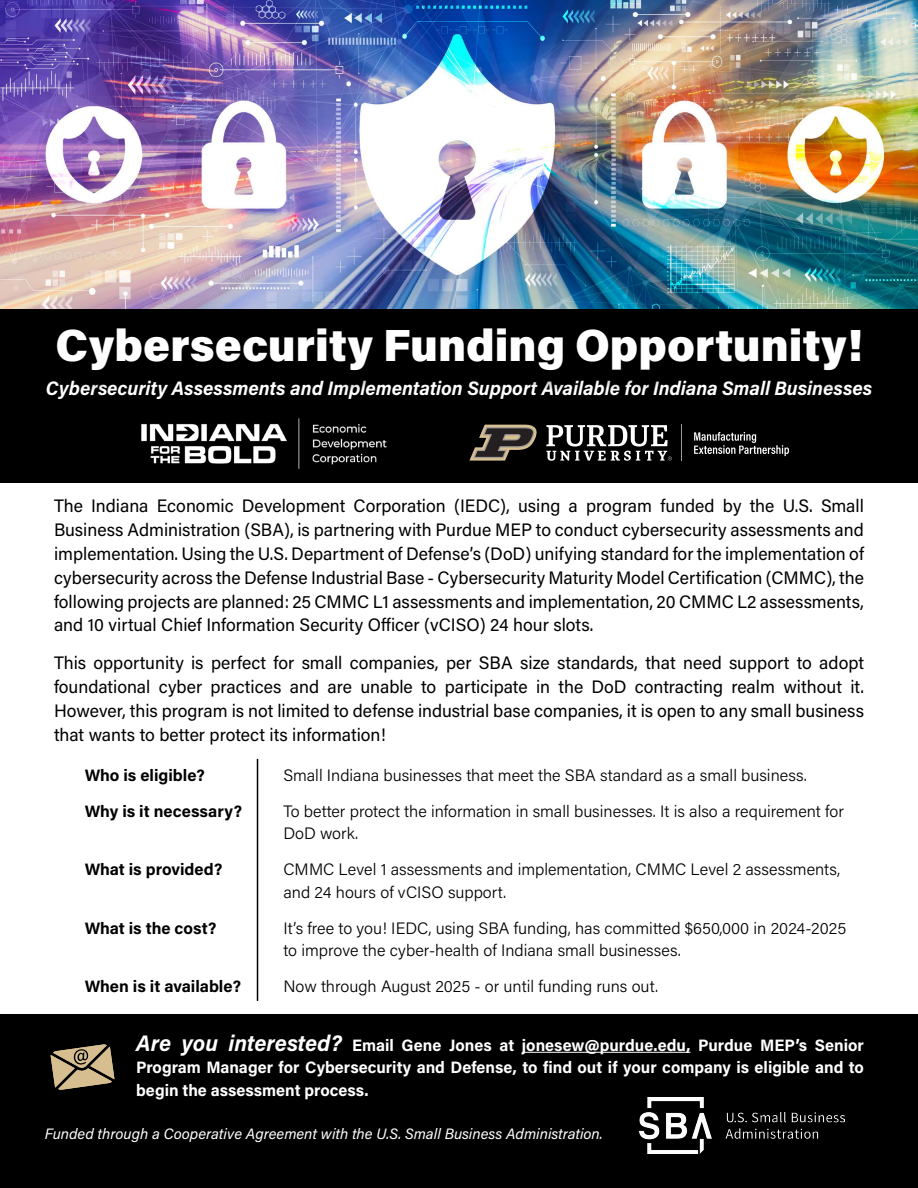
<style>
.page{position:relative;width:918px;height:1188px;background:#fff}
.page>*{position:absolute;margin:0;border:0;box-sizing:border-box;transform-origin:0 0}
.t1{font:900 45px "Acumin Pro";color:#fff}
.t2{font:italic 700 19.5px "Acumin Pro";color:#fff}
.t3{font:18px/24px "Acumin Pro";color:#000;text-align:justify}
.t4{font:300 16.5px/36px "Acumin Pro";color:#000}
.t5{font:700 16.5px/22.5px "Acumin Pro";color:#fff;text-align:justify}
.t6{font:700 16.5px/36px "Acumin Pro";color:#000}
.t7{font:italic 15px "Acumin Pro";color:#fff}
.s1{font-style:italic;font-size:22.5px}
</style>
<div class="page">
<div style="left:0;top:1089px;width:918px;height:99px;background:#000"></div>
<img style="left:0;top:0;width:918px;height:309px">
<div style="left:0;top:1014px;width:918px;height:95px;background:#000"></div>
<hr style="left:522px;top:1052px;width:168px;height:1px;background:#fff">
<hr style="left:257px;top:759px;width:1px;height:242px;background:#000">
<svg style="left:51px;top:1044px;width:63px;height:46px"></svg>
<div style="left:0;top:309px;width:918px;height:173px;background:#000"></div>
<div style="left:37px;top:308px;width:844px;height:83px;background:#000"></div>
<svg style="left:694px;top:432px;width:95px;height:24px"></svg>
<svg style="left:469px;top:425px;width:68px;height:36px"></svg>
<hr style="left:681px;top:425px;width:1px;height:36px;background:#a19c96">
<svg style="left:546px;top:425px;width:126px;height:36px"></svg>
<img style="left:141px;top:418px;width:246px;height:51px">
<img style="left:640px;top:1097px;width:204px;height:57px">
<h1 class="t1" style="left:55px;top:313px;width:809px">Cybersecurity Funding Opportunity!</h1>
<p class="t2" style="left:46px;top:374px;width:828px">Cybersecurity Assessments and Implementation Support Available for Indiana Small Businesses</p>
<p class="t3" style="left:54px;top:493px;width:812px">The Indiana Economic Development Corporation (IEDC), using a program funded by the U.S. Small Business Administration (SBA), is partnering with Purdue MEP to conduct cybersecurity assessments and implementation. Using the U.S. Department of Defense’s (DoD) unifying standard for the implementation of cybersecurity across the Defense Industrial Base - Cybersecurity Maturity Model Certification (CMMC), the following projects are planned: 25 CMMC L1 assessments and implementation, 20 CMMC L2 assessments, and 10 virtual Chief Information Security Officer (vCISO) 24 hour slots.</p>
<p class="t3" style="left:54px;top:650px;width:812px">This opportunity is perfect for small companies, per SBA size standards, that need support to adopt foundational cyber practices and are unable to participate in the DoD contracting realm without it.<br>However, this program is not limited to defense industrial base companies, it is open to any small business that wants to better protect its information!</p>
<p class="t6" style="left:85px;top:756px;width:159px">Who is eligible?<br>Why is it necessary?</p>
<p class="t6" style="left:85px;top:851px;width:139px">What is provided?</p>
<p class="t6" style="left:85px;top:909px;width:133px">What is the cost?</p>
<p class="t6" style="left:85px;top:968px;width:158px">When is it available?</p>
<p class="t4" style="left:283px;top:756px;width:562px">Small Indiana businesses that meet the SBA standard as a small business.<br>To better protect the information in small businesses. It is also a requirement for</p>
<p class="t4" style="left:283px;top:815px;width:558px">DoD work.<br>CMMC Level 1 assessments and implementation, CMMC Level 2 assessments,</p>
<p class="t4" style="left:283px;top:874px;width:564px">and 24 hours of vCISO support.<br>It’s free to you! IEDC, using SBA funding, has committed $650,000 in 2024-2025</p>
<p class="t4" style="left:283px;top:932px;width:399px">to improve the cyber-health of Indiana small businesses.<br>Now through August 2025 - or until funding runs out.</p>
<p class="t5" style="left:136px;top:1033px;width:729px"><span class="s1">Are you interested?</span> Email Gene Jones at jonesew@purdue.edu, Purdue MEP’s Senior Program Manager for Cybersecurity and Defense, to find out if your company is eligible and to begin the assessment process.</p>
<p class="t7" style="left:45px;top:1123px;width:560px">Funded through a Cooperative Agreement with the U.S. Small Business Administration.</p>
</div>
